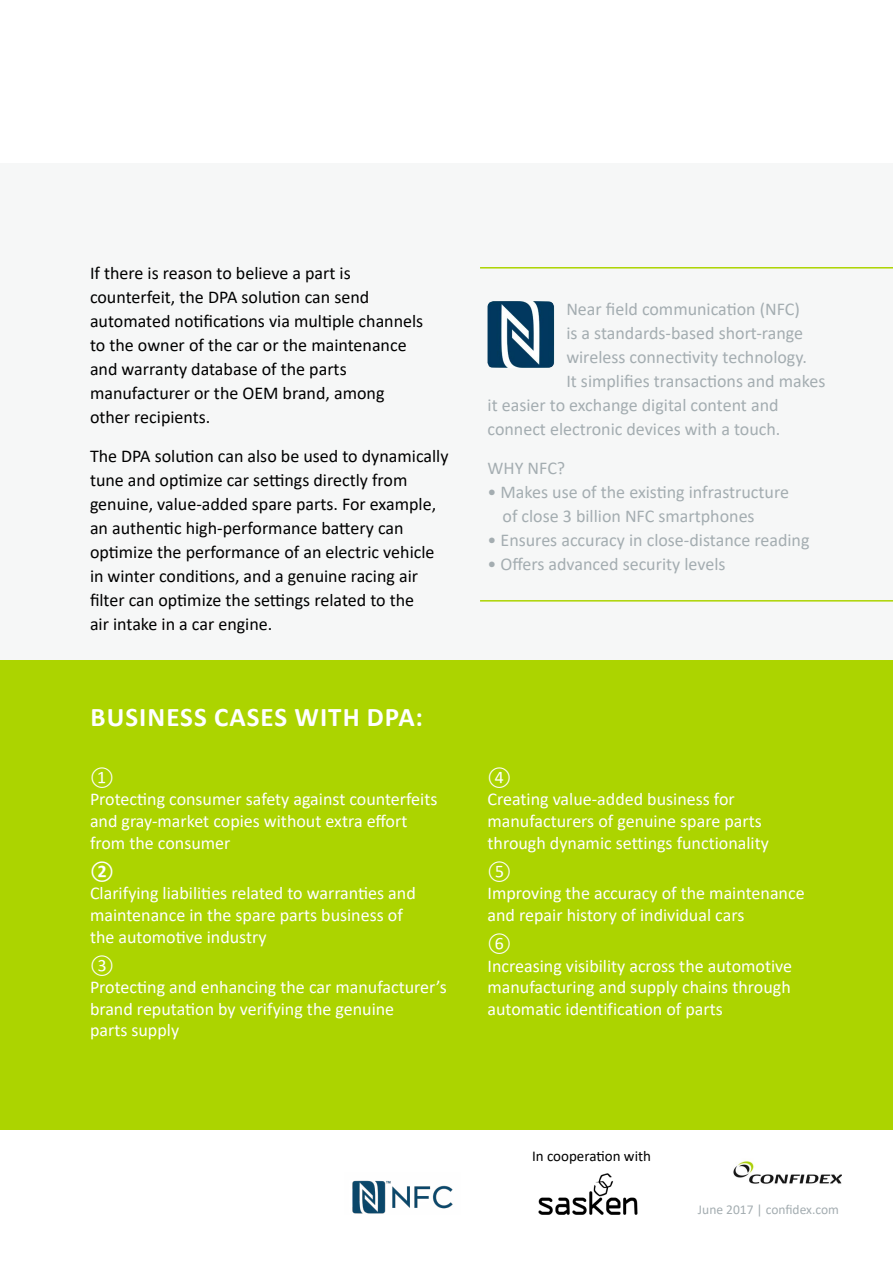
<style>
.page{position:relative;width:893px;height:1263px;background:#fff}
.page>*{position:absolute;margin:0;border:0;box-sizing:border-box;transform-origin:0 0}
.t1{font:700 27px "Calibri";letter-spacing:.04em;color:#fff}
.t2{font:18px/21.6px "Calibri";color:#fff}
.t3{font:18px/24px "Calibri";color:#000}
.t4{font:18px/24px "Calibri";color:#a4adb1}
.t5{font:700 18px "Calibri";color:#fff}
.t6{font:15px "Calibri";color:#000}
.t7{font:13.5px "Calibri";color:#a4adb1}
</style>
<div class="page">
<img style="left:733px;top:1161px;width:109px;height:23px">
<div style="left:0;top:164px;width:893px;height:966px;background:#f6f7f7"></div>
<div style="left:0;top:660px;width:893px;height:470px;background:#acd400"></div>
<img style="left:538px;top:1173px;width:100px;height:42px">
<hr style="left:480px;top:267px;width:413px;height:2px;background:#acd400">
<hr style="left:480px;top:600px;width:413px;height:2px;background:#acd400">
<img style="left:488px;top:301px;width:66px;height:67px">
<img style="left:352px;top:1180px;width:101px;height:34px">
<p class="t3" style="left:90px;top:261px;width:335px">If there is reason to believe a part is counterfeit, the DPA solution can send automated notifications via multiple channels to the owner of the car or the maintenance and warranty database of the parts manufacturer or the OEM brand, among other recipients.</p>
<p class="t3" style="left:90px;top:444px;width:360px">The DPA solution can also be used to dynamically tune and optimize car settings directly from genuine, value-added spare parts. For example, an authentic high-performance battery can optimize the performance of an electric vehicle in winter conditions, and a genuine racing air filter can optimize the settings related to the<br>air intake in a car engine.</p>
<h1 class="t1" style="left:91px;top:698px;width:334px">BUSINESS CASES WITH DPA:</h1>
<p class="t2" style="left:90px;top:766px;width:349px">①<br>Protecting consumer safety against counterfeits and gray-market copies without extra effort from the consumer</p>
<p class="t5" style="left:90px;top:859px;width:25px">②</p>
<p class="t2" style="left:90px;top:882px;width:327px">Clarifying liabilities related to warranties and maintenance in the spare parts business of the automotive industry</p>
<p class="t2" style="left:90px;top:954px;width:358px">③<br>Protecting and enhancing the car manufacturer’s brand reputation by verifying the genuine<br>parts supply</p>
<p class="t4" style="left:566px;top:296px;width:235px">Near field communication (NFC)</p>
<p class="t4" style="left:566px;top:320px;width:238px">is a standards-based short-range</p>
<p class="t4" style="left:566px;top:344px;width:242px">wireless connectivity technology.</p>
<p class="t4" style="left:566px;top:368px;width:261px">It simplifies transactions and makes</p>
<p class="t4" style="left:487px;top:392px;width:293px">it easier to exchange digital content and</p>
<p class="t4" style="left:487px;top:416px;width:294px">connect electronic devices with a touch.</p>
<p class="t4" style="left:487px;top:455px;width:79px">WHY NFC?</p>
<p class="t4" style="left:502px;top:479px;width:288px;text-indent:-15px">• Makes use of the existing infrastructure of close 3 billion NFC smartphones</p>
<p class="t4" style="left:487px;top:527px;width:324px">• Ensures accuracy in close-distance reading</p>
<p class="t4" style="left:487px;top:551px;width:239px">• Offers advanced security levels</p>
<p class="t2" style="left:487px;top:766px;width:283px">④<br>Creating value-added business for manufacturers of genuine spare parts through dynamic settings functionality</p>
<p class="t2" style="left:487px;top:860px;width:319px">⑤<br>Improving the accuracy of the maintenance and repair history of individual cars</p>
<p class="t2" style="left:487px;top:933px;width:306px">⑥<br>Increasing visibility across the automotive manufacturing and supply chains through automatic identification of parts</p>
<p class="t6" style="left:532px;top:1146px;width:120px">In cooperation with</p>
<p class="t7" style="left:698px;top:1200px;width:142px">June 2017 | confidex.com</p>
</div>
